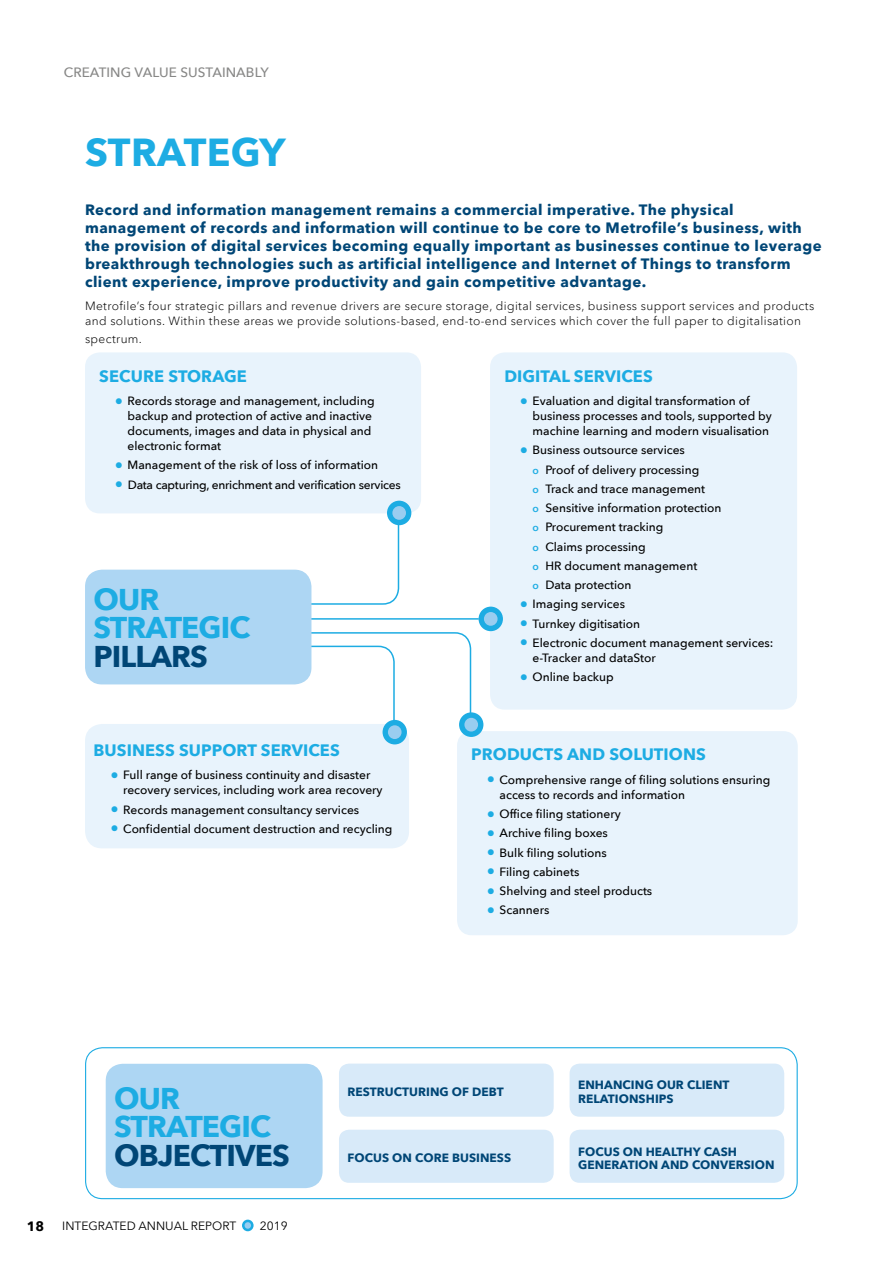
<style>
.page{position:relative;width:893px;height:1263px;background:#fff}
.page>*{position:absolute;margin:0;border:0;box-sizing:border-box;transform-origin:0 0}
.t1{font:700 39px "Avenir Next LT Pro";letter-spacing:.01em;color:#1dace3}
.t2{font:700 30px/28.5px "Avenir Next LT Pro";letter-spacing:-.03em;color:#1dace3}
.t3{font:700 30px "Avenir Next LT Pro";letter-spacing:-.03em;color:#004676}
.t4{font:700 16.5px "Avenir Next";letter-spacing:.005em;color:#1dace3}
.t5{font:700 15px/18px "Avenir Next LT Pro";letter-spacing:.03em;color:#004676}
.t6{font:500 13.5px "Avenir Next";letter-spacing:.005em;color:#878786}
.t7{font:700 13.5px "Avenir Next";color:#000}
.t8{font:500 12px/15px "Avenir Next";color:#000}
.t9{font:300 12px/15px "Avenir Next LT Pro";letter-spacing:.03em;color:#000}
.t10{font:700 12px/13.5px "Avenir Next";letter-spacing:.005em;color:#004676}
.t11{font:500 12px "Avenir Next";letter-spacing:-.02em;color:#000}
.t12{font:12px "Avenir Next";color:#000}
.s1{font-size:16.5px;color:#1dace3}
.s2{font-family:"Avenir Next LT Pro";font-weight:600;font-size:10.5px;color:#1dace3}
</style>
<div class="page">
<svg style="left:242px;top:1219px;width:12px;height:12px"></svg>
<div style="left:245px;top:1222px;width:6px;height:7px;background:#99cdf0;border-radius:50%"></div>
<div style="left:85px;top:724px;width:324px;height:124px;background:#e8f3fc;border-radius:17px"></div>
<div style="left:85px;top:352px;width:336px;height:161px;background:#e8f3fc;border-radius:15px"></div>
<div style="left:490px;top:352px;width:307px;height:358px;background:#e8f3fc;border-radius:15px"></div>
<div style="left:457px;top:731px;width:341px;height:204px;background:#e8f3fc;border-radius:15px"></div>
<div style="left:336px;top:1127px;width:220px;height:58px;background:#d8eaf9;border-radius:13px"></div>
<div style="left:334px;top:1124px;width:225px;height:64px;border:5px solid #fff;border-radius:13px"></div>
<div style="left:106px;top:1064px;width:217px;height:124px;background:#add6f3;border-radius:17px"></div>
<div style="left:336px;top:1061px;width:220px;height:58px;background:#d8eaf9;border-radius:13px"></div>
<div style="left:334px;top:1058px;width:225px;height:64px;border:5px solid #fff;border-radius:13px"></div>
<div style="left:567px;top:1061px;width:220px;height:58px;background:#d8eaf9;border-radius:13px"></div>
<div style="left:564px;top:1058px;width:226px;height:64px;border:5px solid #fff;border-radius:13px"></div>
<div style="left:567px;top:1127px;width:220px;height:58px;background:#d8eaf9;border-radius:13px"></div>
<div style="left:564px;top:1124px;width:226px;height:64px;border:5px solid #fff;border-radius:13px"></div>
<div style="left:85px;top:1047px;width:713px;height:152px;border:1px solid #1dace3;border-radius:17px"></div>
<div style="left:383px;top:720px;width:24px;height:24px;background:#1dace3;border-radius:50%"></div>
<div style="left:388px;top:725px;width:14px;height:14px;background:#99cdf0;border-radius:50%"></div>
<svg style="left:172px;top:631px;width:300px;height:98px"></svg>
<div style="left:459px;top:712px;width:24px;height:25px;background:#1dace3;border-radius:50%"></div>
<div style="left:464px;top:718px;width:14px;height:13px;background:#99cdf0;border-radius:50%"></div>
<svg style="left:292px;top:516px;width:108px;height:89px"></svg>
<div style="left:387px;top:501px;width:24px;height:24px;background:#1dace3;border-radius:50%"></div>
<div style="left:392px;top:506px;width:14px;height:14px;background:#99cdf0;border-radius:50%"></div>
<hr style="left:304px;top:618px;width:175px;height:2px;background:#1dace3">
<div style="left:479px;top:607px;width:24px;height:24px;background:#1dace3;border-radius:50%"></div>
<div style="left:484px;top:612px;width:14px;height:14px;background:#99cdf0;border-radius:50%"></div>
<div style="left:85px;top:570px;width:226px;height:114px;background:#add6f3;border-radius:17px"></div>
<p class="t6" style="left:64px;top:61px;width:207px">CREATING VALUE SUSTAINABLY</p>
<h1 class="t1" style="left:85px;top:128px;width:202px">STRATEGY</h1>
<p class="t5" style="left:85px;top:200px;width:738px">Record and information management remains a commercial imperative. The physical management of records and information will continue to be core to Metrofile’s business, with the provision of digital services becoming equally important as businesses continue to leverage breakthrough technologies such as artificial intelligence and Internet of Things to transform client experience, improve productivity and gain competitive advantage.</p>
<p class="t9" style="left:85px;top:299px;width:731px">Metrofile’s four strategic pillars and revenue drivers are secure storage, digital services, business support services and products and solutions. Within these areas we provide solutions-based, end-to-end services which cover the full paper to digitalisation</p>
<p class="t9" style="left:85px;top:332px;width:58px">spectrum.</p>
<h3 class="t4" style="left:99px;top:362px;width:149px">SECURE STORAGE</h3>
<p class="t8" style="left:128px;top:393px;width:249px;text-indent:-13px"><span class="s1">•</span> Records storage and management, including backup and protection of active and inactive documents, images and data in physical and electronic format</p>
<p class="t8" style="left:115px;top:457px;width:265px"><span class="s1">•</span> Management of the risk of loss of information</p>
<p class="t11" style="left:115px;top:474px;width:288px"><span class="s1">•</span> Data capturing, enrichment and verification services</p>
<h2 class="t2" style="left:94px;top:585px;width:158px">OUR<br>STRATEGIC</h2>
<h2 class="t3" style="left:94px;top:638px;width:116px">PILLARS</h2>
<h3 class="t4" style="left:94px;top:736px;width:248px">BUSINESS SUPPORT SERVICES</h3>
<p class="t8" style="left:123px;top:767px;width:261px;text-indent:-13px"><span class="s1">•</span> Full range of business continuity and disaster recovery services, including work area recovery</p>
<p class="t8" style="left:111px;top:802px;width:250px"><span class="s1">•</span> Records management consultancy services</p>
<p class="t8" style="left:111px;top:821px;width:283px"><span class="s1">•</span> Confidential document destruction and recycling</p>
<h3 class="t4" style="left:504px;top:362px;width:150px">DIGITAL SERVICES</h3>
<p class="t8" style="left:533px;top:393px;width:241px;text-indent:-13px"><span class="s1">•</span> Evaluation and digital transformation of business processes and tools, supported by machine learning and modern visualisation</p>
<p class="t8" style="left:533px;top:440px;width:190px;line-height:19.2px;text-indent:-13px"><span class="s1">•</span> Business outsource services<br><span class="s2">o</span> Proof of delivery processing<br><span class="s2">o</span> Track and trace management<br><span class="s2">o</span> Sensitive information protection <span class="s2">o</span> Procurement tracking<br><span class="s2">o</span> Claims processing<br><span class="s2">o</span> HR document management<br><span class="s2">o</span> Data protection</p>
<p class="t8" style="left:520px;top:596px;width:107px"><span class="s1">•</span> Imaging services</p>
<p class="t8" style="left:520px;top:616px;width:122px"><span class="s1">•</span> Turnkey digitisation</p>
<p class="t8" style="left:533px;top:635px;width:242px;text-indent:-13px"><span class="s1">•</span> Electronic document management services: e-Tracker and dataStor</p>
<p class="t8" style="left:520px;top:669px;width:95px"><span class="s1">•</span> Online backup</p>
<h3 class="t4" style="left:471px;top:740px;width:236px">PRODUCTS AND SOLUTIONS</h3>
<p class="t8" style="left:500px;top:772px;width:272px;text-indent:-13px"><span class="s1">•</span> Comprehensive range of filing solutions ensuring access to records and information</p>
<p class="t8" style="left:487px;top:806px;width:135px"><span class="s1">•</span> Office filing stationery</p>
<p class="t8" style="left:487px;top:825px;width:123px"><span class="s1">•</span> Archive filing boxes</p>
<p class="t8" style="left:487px;top:844px;width:121px"><span class="s1">•</span> Bulk filing solutions</p>
<p class="t8" style="left:487px;top:864px;width:94px"><span class="s1">•</span> Filing cabinets</p>
<p class="t8" style="left:487px;top:883px;width:167px"><span class="s1">•</span> Shelving and steel products</p>
<p class="t8" style="left:487px;top:902px;width:64px"><span class="s1">•</span> Scanners</p>
<h2 class="t2" style="left:114px;top:1084px;width:158px">OUR<br>STRATEGIC</h2>
<h2 class="t3" style="left:114px;top:1137px;width:177px">OBJECTIVES</h2>
<p class="t7" style="left:27px;top:1215px;width:19px">18</p>
<p class="t12" style="left:62px;top:1215px;width:175px">INTEGRATED ANNUAL REPORT</p>
<p class="t12" style="left:260px;top:1215px;width:29px">2019</p>
<p class="t10" style="left:347px;top:1085px;width:158px">RESTRUCTURING OF DEBT</p>
<p class="t10" style="left:578px;top:1078px;width:153px">ENHANCING OUR CLIENT<br>RELATIONSHIPS</p>
<p class="t10" style="left:347px;top:1151px;width:165px">FOCUS ON CORE BUSINESS</p>
<p class="t10" style="left:578px;top:1144px;width:198px">FOCUS ON HEALTHY CASH<br>GENERATION AND CONVERSION</p>
</div>
